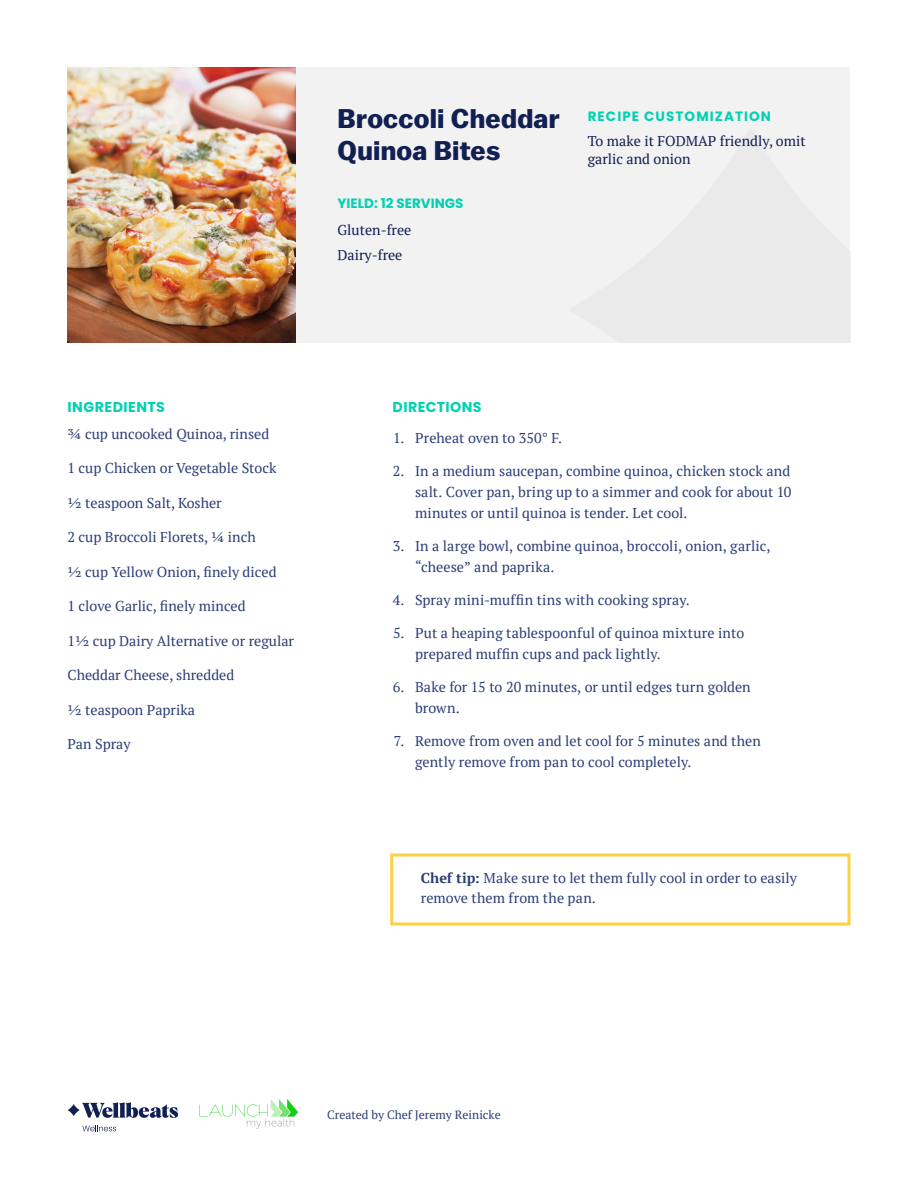
<style>
.page{position:relative;width:918px;height:1188px;background:#fff}
.page>*{position:absolute;margin:0;border:0;box-sizing:border-box;transform-origin:0 0}
.t1{font:700 27px/31.5px "Balto";letter-spacing:.01em;color:#111f53}
.t2{font:14.25px/21px "PT Serif";color:#2c3e78}
.t3{font:14.25px/25.5px "PT Serif";color:#111f53}
.t4{font:700 14.25px "Poppins";letter-spacing:.035em;color:#00d1b2}
.t5{font:700 13.5px "Poppins";letter-spacing:.08em;color:#00d1b2}
.t6{font:700 13.5px "Poppins";color:#00d1b2}
.t7{font:12px "PT Serif";color:#2c3e78}
.s1{font-weight:700}
</style>
<div class="page">
<div style="left:68px;top:68px;width:782px;height:275px;background:#f2f2f2"></div>
<svg style="left:200px;top:1099px;width:98px;height:29px"></svg>
<svg style="left:68px;top:1104px;width:12px;height:12px"></svg>
<svg style="left:82px;top:1102px;width:96px;height:16px"></svg>
<svg style="left:82px;top:1125px;width:34px;height:6px"></svg>
<img style="left:68px;top:68px;width:227px;height:275px">
<div style="left:390px;top:854px;width:460px;height:72px;border:3px solid #ffd043"></div>
<h1 class="t1" style="left:338px;top:103px;width:224px">Broccoli Cheddar<br>Quinoa Bites</h1>
<p class="t6" style="left:338px;top:195px;width:127px">YIELD: 12 SERVINGS</p>
<p class="t3" style="left:338px;top:217px;width:75px">Gluten-free<br>Dairy-free</p>
<p class="t5" style="left:588px;top:108px;width:185px">RECIPE CUSTOMIZATION</p>
<p class="t3" style="left:588px;top:132px;width:219px;line-height:18px">To make it FODMAP friendly, omit garlic and onion</p>
<p class="t4" style="left:68px;top:398px;width:99px">INGREDIENTS</p>
<p class="t2" style="left:68px;top:423px;width:203px">¾ cup uncooked Quinoa, rinsed</p>
<p class="t2" style="left:68px;top:457px;width:210px">1 cup Chicken or Vegetable Stock</p>
<p class="t2" style="left:68px;top:492px;width:156px">½ teaspoon Salt, Kosher</p>
<p class="t2" style="left:68px;top:526px;width:190px">2 cup Broccoli Florets, ¼ inch</p>
<p class="t2" style="left:68px;top:561px;width:211px">½ cup Yellow Onion, finely diced</p>
<p class="t2" style="left:68px;top:595px;width:180px">1 clove Garlic, finely minced</p>
<p class="t2" style="left:68px;top:630px;width:228px">1½ cup Dairy Alternative or regular</p>
<p class="t2" style="left:68px;top:664px;width:168px">Cheddar Cheese, shredded</p>
<p class="t2" style="left:68px;top:699px;width:129px">½ teaspoon Paprika</p>
<p class="t2" style="left:68px;top:733px;width:65px">Pan Spray</p>
<p class="t4" style="left:393px;top:398px;width:91px">DIRECTIONS</p>
<p class="t2" style="left:393px;top:427px;width:170px">1. Preheat oven to 350° F.</p>
<p class="t2" style="left:415px;top:460px;width:378px;text-align:justify;text-indent:-22px">2. In a medium saucepan, combine quinoa, chicken stock and salt. Cover pan, bring up to a simmer and cook for about 10 minutes or until quinoa is tender. Let cool.</p>
<p class="t2" style="left:415px;top:535px;width:357px;text-indent:-22px">3. In a large bowl, combine quinoa, broccoli, onion, garlic, “cheese” and paprika.</p>
<p class="t2" style="left:393px;top:589px;width:299px">4. Spray mini-muffin tins with cooking spray.</p>
<p class="t2" style="left:415px;top:622px;width:331px;text-indent:-22px">5. Put a heaping tablespoonful of quinoa mixture into prepared muffin cups and pack lightly.</p>
<p class="t2" style="left:415px;top:676px;width:337px;text-indent:-22px">6. Bake for 15 to 20 minutes, or until edges turn golden brown.</p>
<p class="t2" style="left:415px;top:730px;width:347px;text-indent:-21px">7. Remove from oven and let cool for 5 minutes and then gently remove from pan to cool completely.</p>
<p class="t2" style="left:421px;top:868px;width:378px;line-height:19.5px"><span class="s1">Chef tip:</span> Make sure to let them fully cool in order to easily remove them from the pan.</p>
<p class="t7" style="left:327px;top:1107px;width:175px">Created by Chef Jeremy Reinicke</p>
</div>
